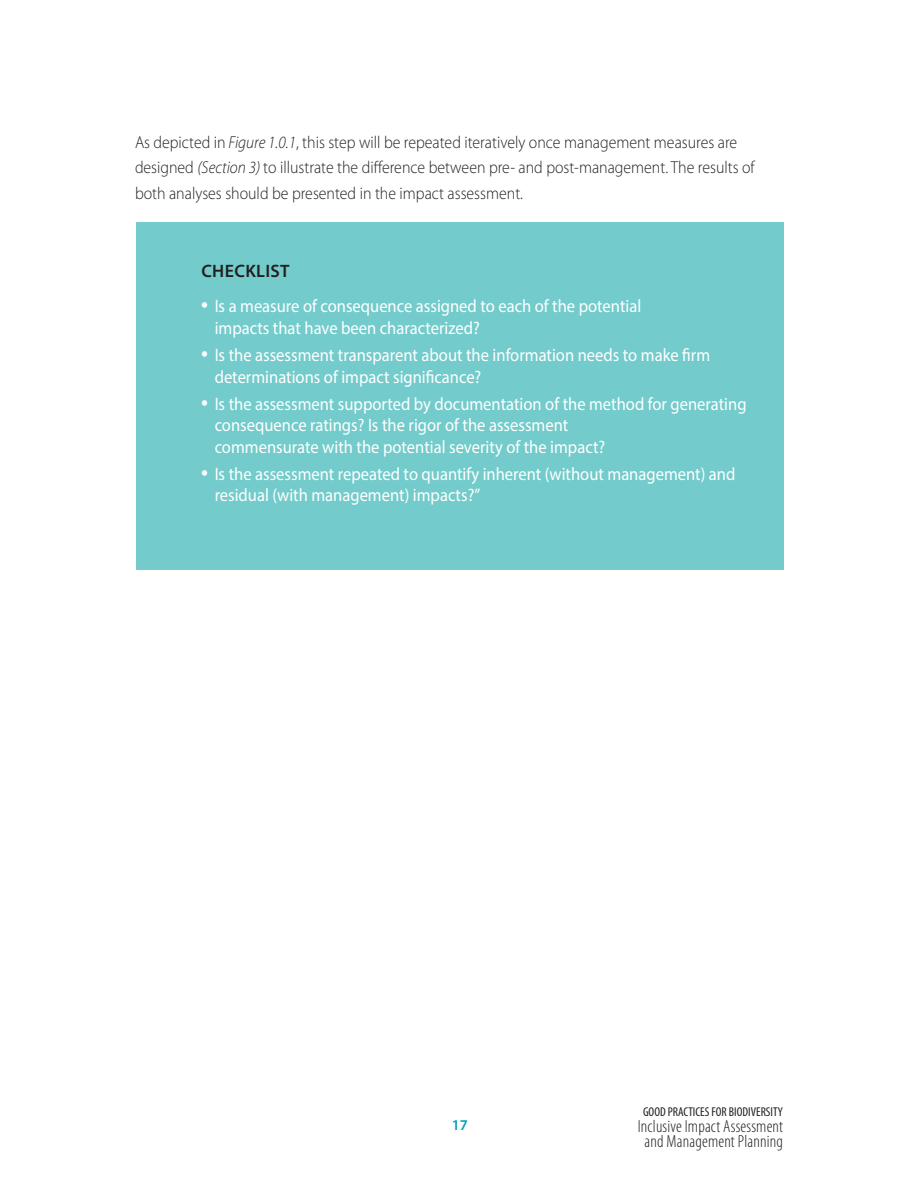
<style>
.page{position:relative;width:918px;height:1188px;background:#fff}
.page>*{position:absolute;margin:0;border:0;box-sizing:border-box;transform-origin:0 0}
.t1{font:18px/21.6px "Myriad Pro";color:#fff;scale:.92 1}
.t2{font:600 18px "Myriad Pro";letter-spacing:.02em;color:#231f20}
.t3{font:300 condensed 17.55px/15.6px "Myriad Pro";letter-spacing:.01em;color:#231f20;text-align:center}
.t4{font:300 17.25px/25.5px "Myriad Pro";color:#231f20;scale:.92 1}
.t5{font:600 15px "Myriad Pro";color:#00a2ba}
.t6{font:condensed 12.9px "Myriad Pro";color:#231f20}
.s1{font-style:italic}
.s2{font-size:27px}
</style>
<div class="page">
<div style="left:136px;top:222px;width:648px;height:348px;background:#73cbcb"></div>
<p class="t4" style="left:135px;top:129px;width:675px">As depicted in <span class="s1">Figure 1.0.1</span>, this step will be repeated iteratively once management measures are designed <span class="s1">(Section 3)</span> to illustrate the difference between pre- and post-management. The results of both analyses should be presented in the impact assessment.</p>
<p class="t2" style="left:201px;top:260px;width:90px">CHECKLIST</p>
<p class="t1" style="left:215px;top:295px;width:465px;text-indent:-14px"><span class="s2">•</span> Is a measure of consequence assigned to each of the potential impacts that have been characterized?</p>
<p class="t1" style="left:215px;top:344px;width:540px;text-indent:-13px"><span class="s2">•</span> Is the assessment transparent about the information needs to make firm determinations of impact significance?</p>
<p class="t1" style="left:215px;top:392px;width:580px;text-indent:-13px"><span class="s2">•</span> Is the assessment supported by documentation of the method for generating consequence ratings? Is the rigor of the assessment<br>commensurate with the potential severity of the impact?</p>
<p class="t1" style="left:215px;top:463px;width:568px;text-indent:-13px"><span class="s2">•</span> Is the assessment repeated to quantify inherent (without management) and residual (with management) impacts?”</p>
<p class="t5" style="left:452px;top:1116px;width:18px">17</p>
<p class="t6" style="left:643px;top:1104px;width:141px">GOOD PRACTICES FOR BIODIVERSITY</p>
<p class="t3" style="left:638px;top:1118px;width:147px">Inclusive Impact Assessment and Management Planning</p>
</div>
